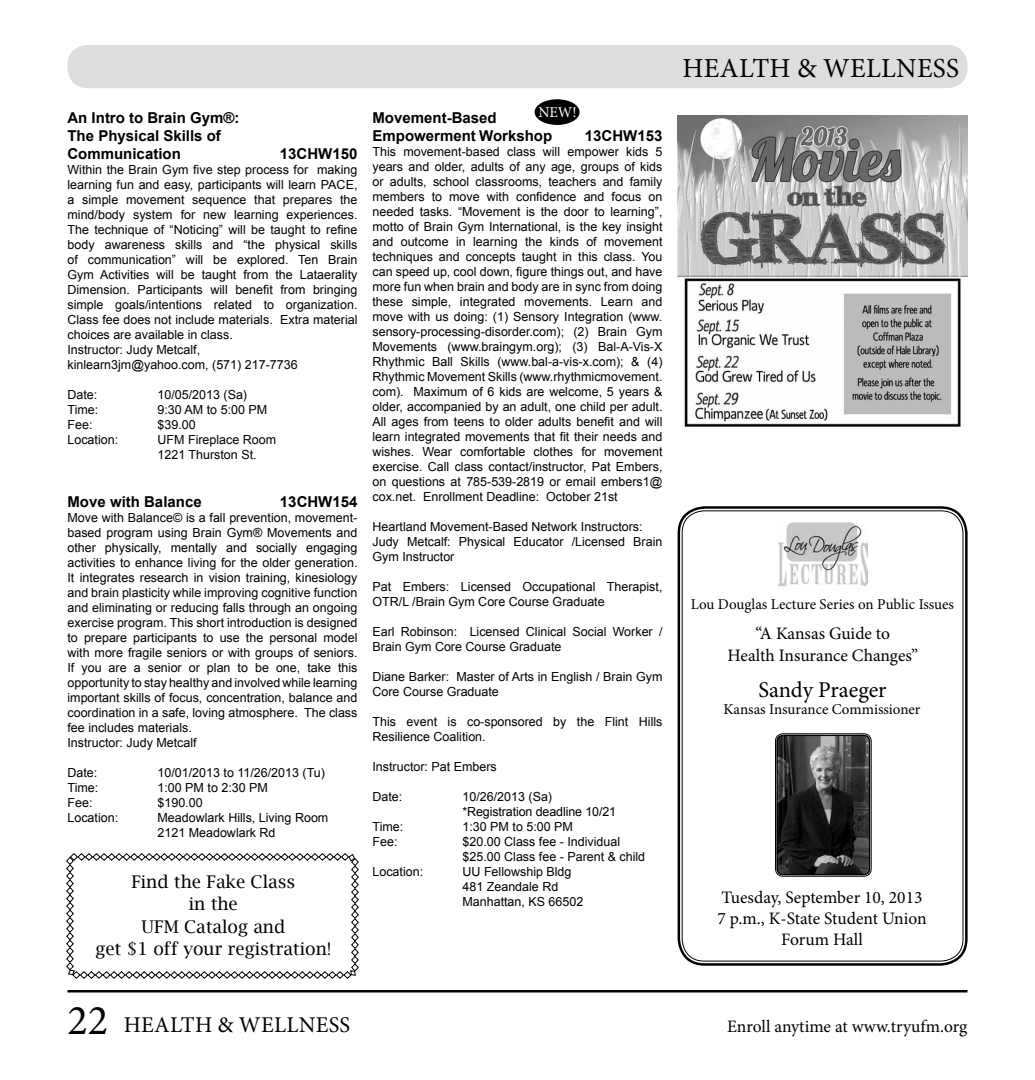
<style>
.page{position:relative;width:1035px;height:1080px;background:#fff}
.page>*{position:absolute;margin:0;border:0;box-sizing:border-box;transform-origin:0 0}
.t1{font:42.5px "Minion Pro";color:#000}
.t2{font:27.5px "Minion Pro";letter-spacing:.01em;color:#000}
.t3{font:22.5px "Minion Pro";letter-spacing:.005em;color:#000}
.t4{font:17.5px/21px "Minion Pro";color:#000;text-align:center}
.t5{font:17.5px/22.5px "Lucida Bright";color:#000;text-align:center}
.t6{font:700 15px/18px "Arial";color:#000}
.t7{font:15px "Minion Pro";color:#000}
.t8{font:15px "Minion Pro";color:#fff}
.t9{font:12.5px/15px "Arial";color:#000}
</style>
<div class="page">
<hr style="left:68px;top:990px;width:900px;height:2px;background:#000">
<div style="left:68px;top:45px;width:900px;height:43px;background:#dcddde;border-radius:20px"></div>
<div style="left:535px;top:100px;width:44px;height:24px;background:#000;border-radius:50%"></div>
<div style="left:535px;top:99px;width:45px;height:26px;border:1px solid #000;border-radius:50%"></div>
<img style="left:678px;top:116px;width:289px;height:311px">
<img style="left:777px;top:735px;width:93px;height:140px">
<div style="left:775px;top:734px;width:96px;height:142px;border:1px solid #000;border-radius:7px"></div>
<div style="left:777px;top:735px;width:93px;height:140px;border:1px solid #000;border-radius:6px"></div>
<div style="left:678px;top:506px;width:290px;height:460px;border:2px solid #000;border-radius:26px"></div>
<div style="left:682px;top:510px;width:281px;height:452px;border:1px solid #000;border-radius:22px"></div>
<svg style="left:66px;top:853px;width:293px;height:126px"></svg>
<img style="left:779px;top:523px;width:88px;height:64px">
<p class="t6" style="left:68px;top:109px;width:173px">An Intro to Brain Gym®:<br>The Physical Skills of<br>Communication</p>
<p class="t6" style="left:280px;top:145px;width:79px">13CHW150</p>
<p class="t9" style="left:68px;top:162px;width:291px">Within the Brain Gym five step process for making learning fun and easy, participants will learn PACE, a simple movement sequence that prepares the mind/body system for new learning experiences.<br>The technique of “Noticing” will be taught to refine body awareness skills and “the physical skills of communication” will be explored. Ten Brain Gym Activities will be taught from the Lataerality Dimension. Participants will benefit from bringing simple goals/intentions related to organization.<br>Class fee does not include materials. Extra material choices are available in class.<br>Instructor: Judy Metcalf,<br>kinlearn3jm@yahoo.com, (571) 217-7736</p>
<p class="t9" style="left:68px;top:387px;width:31px">Date:</p>
<p class="t9" style="left:158px;top:387px;width:91px">10/05/2013 (Sa)</p>
<p class="t9" style="left:68px;top:402px;width:32px">Time:</p>
<p class="t9" style="left:158px;top:402px;width:111px">9:30 AM to 5:00 PM</p>
<p class="t9" style="left:68px;top:417px;width:27px">Fee:</p>
<p class="t9" style="left:158px;top:417px;width:40px">$39.00</p>
<p class="t9" style="left:68px;top:432px;width:52px">Location:</p>
<p class="t9" style="left:158px;top:432px;width:120px">UFM Fireplace Room<br>1221 Thurston St.</p>
<p class="t6" style="left:68px;top:493px;width:136px">Move with Balance</p>
<p class="t6" style="left:280px;top:493px;width:79px">13CHW154</p>
<p class="t9" style="left:68px;top:510px;width:292px">Move with Balance© is a fall prevention, movement&shy;based program using Brain Gym® Movements and other physically, mentally and socially engaging activities to enhance living for the older generation.<br>It integrates research in vision training, kinesiology and brain plasticity while improving cognitive function and eliminating or reducing falls through an ongoing exercise program. This short introduction is designed to prepare participants to use the personal model with more fragile seniors or with groups of seniors.<br>If you are a senior or plan to be one, take this opportunity to stay healthy and involved while learning important skills of focus, concentration, balance and coordination in a safe, loving atmosphere. The class fee includes materials.<br>Instructor: Judy Metcalf</p>
<p class="t9" style="left:68px;top:765px;width:31px">Date:</p>
<p class="t9" style="left:158px;top:765px;width:169px">10/01/2013 to 11/26/2013 (Tu)</p>
<p class="t9" style="left:68px;top:780px;width:32px">Time:</p>
<p class="t9" style="left:158px;top:780px;width:112px">1:00 PM to 2:30 PM</p>
<p class="t9" style="left:68px;top:795px;width:27px">Fee:</p>
<p class="t9" style="left:158px;top:795px;width:47px">$190.00</p>
<p class="t9" style="left:68px;top:810px;width:52px">Location:</p>
<p class="t9" style="left:158px;top:810px;width:172px">Meadowlark Hills, Living Room<br>2121 Meadowlark Rd</p>
<h3 class="t5" style="left:95px;top:870px;width:238px">Find the Fake Class<br>in the<br>UFM Catalog and<br>get $1 off your registration!</h3>
<p class="t8" style="left:538px;top:102px;width:40px">NEW!</p>
<p class="t6" style="left:372px;top:109px;width:181px">Movement-Based<br>Empowerment Workshop</p>
<p class="t6" style="left:585px;top:127px;width:79px">13CHW153</p>
<p class="t9" style="left:372px;top:144px;width:292px;text-align:justify">This movement-based class will empower kids 5 years and older, adults of any age, groups of kids or adults, school classrooms, teachers and family members to move with confidence and focus on needed tasks. “Movement is the door to learning”, motto of Brain Gym International, is the key insight and outcome in learning the kinds of movement techniques and concepts taught in this class. You can speed up, cool down, figure things out, and have more fun when brain and body are in sync from doing these simple, integrated movements. Learn and move with us doing: (1) Sensory Integration (www. sensory-processing-disorder.com); (2) Brain Gym Movements (www.braingym.org); (3) Bal-A-Vis-X Rhythmic Ball Skills (www.bal-a-vis-x.com); &amp; (4)<br>Rhythmic Movement Skills (www.rhythmicmovement. com). Maximum of 6 kids are welcome, 5 years &amp; older, accompanied by an adult, one child per adult.<br>All ages from teens to older adults benefit and will learn integrated movements that fit their needs and wishes. Wear comfortable clothes for movement exercise. Call class contact/instructor, Pat Embers, on questions at 785-539-2819 or email embers1@ cox.net. Enrollment Deadline: October 21st</p>
<p class="t9" style="left:372px;top:519px;width:291px">Heartland Movement-Based Network Instructors:<br>Judy Metcalf: Physical Educator /Licensed Brain<br>Gym Instructor</p>
<p class="t9" style="left:372px;top:579px;width:291px">Pat Embers: Licensed Occupational Therapist,<br>OTR/L /Brain Gym Core Course Graduate</p>
<p class="t9" style="left:372px;top:624px;width:291px">Earl Robinson: Licensed Clinical Social Worker /<br>Brain Gym Core Course Graduate</p>
<p class="t9" style="left:372px;top:669px;width:291px">Diane Barker: Master of Arts in English / Brain Gym<br>Core Course Graduate</p>
<p class="t9" style="left:372px;top:714px;width:291px">This event is co-sponsored by the Flint Hills<br>Resilience Coalition.</p>
<p class="t9" style="left:372px;top:759px;width:126px">Instructor: Pat Embers</p>
<p class="t9" style="left:372px;top:789px;width:31px">Date:</p>
<p class="t9" style="left:462px;top:789px;width:155px">10/26/2013 (Sa) *Registration deadline 10/21</p>
<p class="t9" style="left:372px;top:819px;width:32px">Time:</p>
<p class="t9" style="left:462px;top:819px;width:112px">1:30 PM to 5:00 PM</p>
<p class="t9" style="left:372px;top:834px;width:27px">Fee:</p>
<p class="t9" style="left:462px;top:834px;width:184px">$20.00 Class fee - Individual $25.00 Class fee - Parent &amp; child</p>
<p class="t9" style="left:372px;top:864px;width:52px">Location:</p>
<p class="t9" style="left:462px;top:864px;width:122px">UU Fellowship Bldg<br>481 Zeandale Rd<br>Manhattan, KS 66502</p>
<h2 class="t2" style="left:683px;top:49px;width:278px">HEALTH &amp; WELLNESS</h2>
<p class="t7" style="left:691px;top:594px;width:265px">Lou Douglas Lecture Series on Public Issues</p>
<h3 class="t4" style="left:728px;top:622px;width:192px;line-height:22.5px">“A Kansas Guide to<br>Health Insurance Changes”</h3>
<p class="t7" style="left:724px;top:699px;width:198px">Kansas Insurance Commissioner</p>
<h3 class="t3" style="left:758px;top:675px;width:130px">Sandy Praeger</h3>
<h3 class="t4" style="left:717px;top:887px;width:211px">Tuesday, September 10, 2013<br>7 p.m., K-State Student Union<br>Forum Hall</h3>
<h1 class="t1" style="left:68px;top:992px;width:42px">22</h1>
<h3 class="t3" style="left:124px;top:1010px;width:228px">HEALTH &amp; WELLNESS</h3>
<h3 class="t4" style="left:727px;top:1016px;width:242px">Enroll anytime at www.tryufm.org</h3>
</div>
